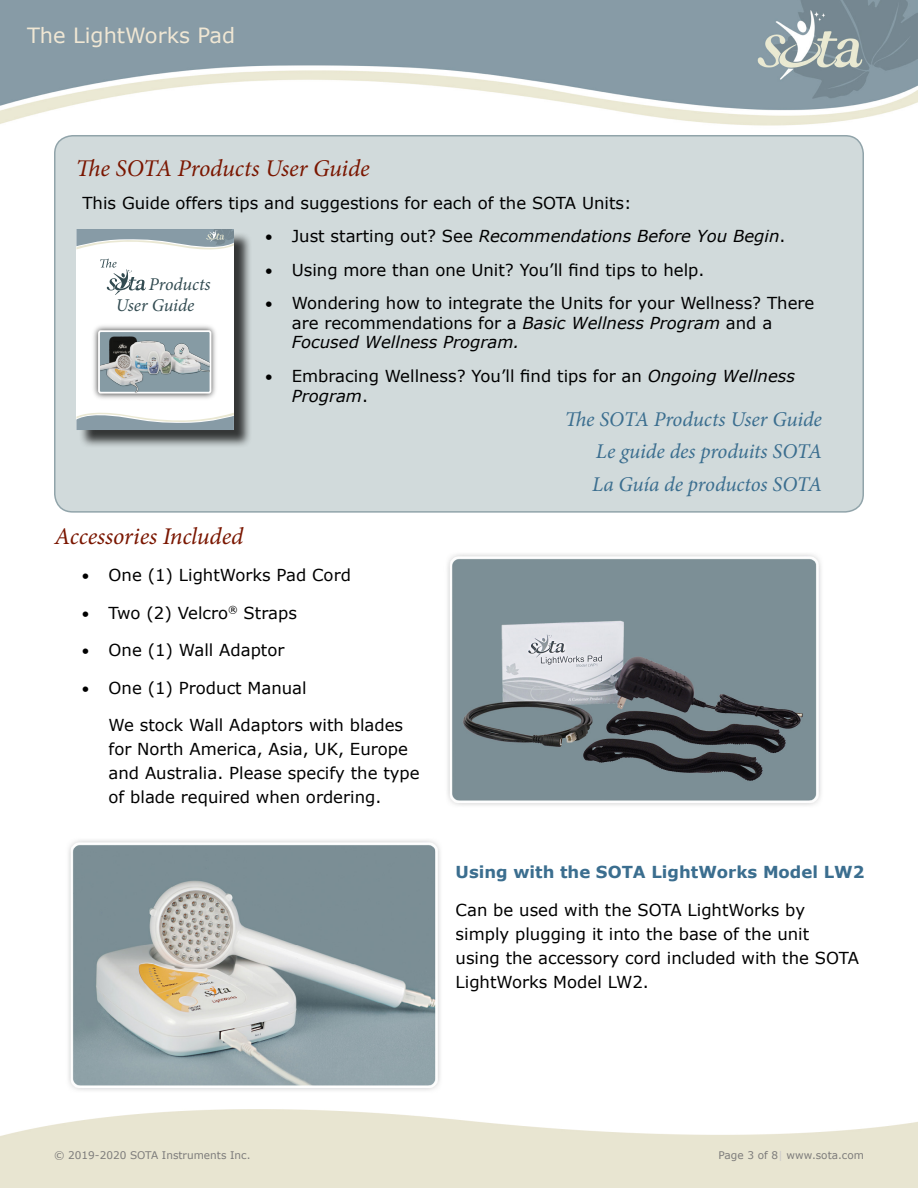
<style>
.page{position:relative;width:918px;height:1188px;background:#fff}
.page>*{position:absolute;margin:0;border:0;box-sizing:border-box;transform-origin:0 0}
.t1{font:italic 24px "Minion Pro";letter-spacing:-.005em;color:#7a1600}
.t2{font:italic 21px/32.7px "Minion Pro";letter-spacing:-.005em;color:#3b6e8f;text-align:justify}
.t3{font:21px "Verdana";color:#f0e7d4}
.t4{font:italic 18px/20.1px "Minion Pro";letter-spacing:-.005em;color:#324b51}
.t5{font:16.5px/24px "Verdana";color:#000}
.t6{font:italic 16.5px "Verdana";color:#000}
.t7{font:700 16.5px "Verdana";color:#3b6e8f}
.t8{font:10.5px "Verdana";color:#7d7c7b}
.s1{font-style:normal;font-size:15px}
.s2{font-style:normal}
.s3{font-size:15px}
.s4{font-style:italic}
.s5{color:#cbcaca}
</style>
<div class="page">
<img style="left:0;top:0;width:918px;height:126px">
<div style="left:55px;top:136px;width:808px;height:376px;background:#d1dadb;border-radius:18px"></div>
<div style="left:54px;top:135px;width:810px;height:378px;border:2px solid #91a4aa;border-radius:18px"></div>
<div style="left:78px;top:231px;width:175px;height:218px;background:#000;opacity:.75"></div>
<div style="left:76px;top:229px;width:158px;height:201px;background:#fff"></div>
<svg style="left:100px;top:259px;width:46px;height:36px"></svg>
<img style="left:93px;top:325px;width:123px;height:74px">
<div style="left:98px;top:330px;width:113px;height:64px;border:2px solid #fff;border-radius:2px"></div>
<img style="left:100px;top:330px;width:109px;height:67px">
<svg style="left:76px;top:229px;width:158px;height:21px"></svg>
<svg style="left:76px;top:412px;width:158px;height:18px"></svg>
<img style="left:68px;top:840px;width:372px;height:251px">
<img style="left:447px;top:554px;width:374px;height:252px">
<p class="t3" style="left:27px;top:22px;width:210px">The LightWorks Pad</p>
<h1 class="t1" style="left:76px;top:152px;width:296px">The SOTA Products User Guide</h1>
<p class="t5" style="left:83px;top:190px;width:551px">This Guide offers tips and suggestions for each of the SOTA Units:</p>
<p class="t6" style="left:265px;top:226px;width:522px"><span class="s1">•</span> <span class="s2">Just starting out? See</span> Recommendations Before You Begin<span class="s2">.</span></p>
<p class="t5" style="left:265px;top:257px;width:441px"><span class="s3">•</span> Using more than one Unit? You’ll find tips to help.</p>
<p class="t5" style="left:292px;top:292px;width:524px;line-height:19.8px;text-indent:-27px"><span class="s3">•</span> Wondering how to integrate the Units for your Wellness? There are recommendations for a <span class="s4">Basic Wellness Program</span> and a<br><span class="s4">Focused Wellness Program.</span></p>
<p class="t5" style="left:292px;top:365px;width:505px;line-height:19.8px;text-indent:-27px"><span class="s3">•</span> Embracing Wellness? You’ll find tips for an <span class="s4">Ongoing Wellness<br>Program</span>.</p>
<p class="t2" style="left:592px;top:403px;width:231px;text-indent:-27px">The SOTA Products User Guide Le guide des produits SOTA La Guía de productos SOTA</p>
<p class="t4" style="left:116px;top:275px;width:96px;text-indent:33px">Products<br>User Guide</p>
<h1 class="t1" style="left:55px;top:520px;width:190px">Accessories Included</h1>
<p class="t5" style="left:82px;top:563px;width:271px"><span class="s3">•</span> One (1) LightWorks Pad Cord</p>
<p class="t5" style="left:82px;top:600px;width:217px"><span class="s3">•</span> Two (2) Velcro<sup>®</sup> Straps</p>
<p class="t5" style="left:82px;top:638px;width:204px"><span class="s3">•</span> One (1) Wall Adaptor</p>
<p class="t5" style="left:82px;top:675px;width:227px"><span class="s3">•</span> One (1) Product Manual</p>
<p class="t5" style="left:109px;top:713px;width:313px">We stock Wall Adaptors with blades for North America, Asia, UK, Europe and Australia. Please specify the type of blade required when ordering.</p>
<p class="t7" style="left:456px;top:862px;width:410px">Using with the SOTA LightWorks Model LW2</p>
<p class="t5" style="left:456px;top:897px;width:405px">Can be used with the SOTA LightWorks by simply plugging it into the base of the unit<br>using the accessory cord included with the SOTA LightWorks Model LW2.</p>
<p class="t8" style="left:54px;top:1149px;width:198px">© 2019-2020 SOTA Instruments Inc.</p>
<p class="t8" style="left:718px;top:1149px;width:147px">Page 3 of 8<span class="s5">|</span> www.sota.com</p>
</div>
